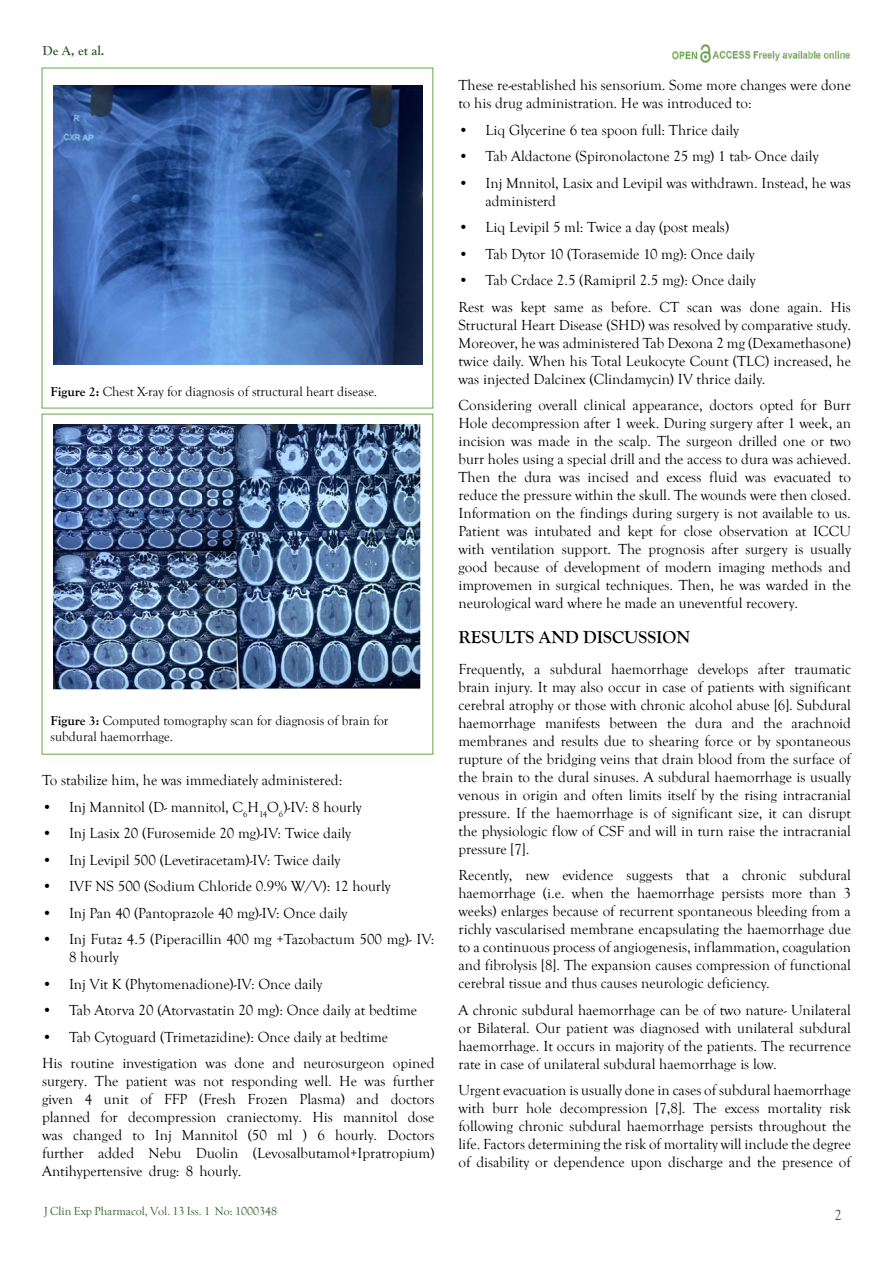
<style>
.page{position:relative;width:893px;height:1263px;background:#fff}
.page>*{position:absolute;margin:0;border:0;box-sizing:border-box;transform-origin:0 0}
.t1{font:700 18px "Goudy Old Style T";color:#000}
.Body_Text_First_Inde{font:15px/18px "Goudy Old Style T";color:#000;text-align:justify}
.t2{font:15px "Goudy Old Style T";color:#2f5b28}
.t3{font:13.5px/16.2px "Goudy Old Style T";color:#000}
.t4{font:700 13.5px "Goudy Old Style T";color:#2f5b28}
.Body_Text_First_Inde-2{font:12px "Goudy Old Style T";color:#2f5b28}
.s1{font-weight:700}
</style>
<div class="page">
<img style="left:672px;top:44px;width:178px;height:19px">
<img style="left:54px;top:86px;width:368px;height:278px">
<img style="left:54px;top:425px;width:367px;height:265px">
<p class="t4" style="left:43px;top:43px;width:64px">De A, et al.</p>
<p class="t3" style="left:50px;top:384px;width:328px"><span class="s1">Figure 2:</span> Chest X-ray for diagnosis of structural heart disease.</p>
<p class="t3" style="left:50px;top:712px;width:340px"><span class="s1">Figure 3:</span> Computed tomography scan for diagnosis of brain for subdural haemorrhage.</p>
<p class="Body_Text_First_Inde" style="left:42px;top:771px;width:302px">To stabilize him, he was immediately administered:</p>
<p class="Body_Text_First_Inde" style="left:42px;top:798px;width:321px">• Inj Mannitol (D- mannitol, C<sub>6</sub>H<sub>14</sub>O<sub>6</sub>)-IV: 8 hourly</p>
<p class="Body_Text_First_Inde" style="left:42px;top:824px;width:311px">• Inj Lasix 20 (Furosemide 20 mg)-IV: Twice daily</p>
<p class="Body_Text_First_Inde" style="left:42px;top:851px;width:300px">• Inj Levipil 500 (Levetiracetam)-IV: Twice daily</p>
<p class="Body_Text_First_Inde" style="left:42px;top:877px;width:350px">• IVF NS 500 (Sodium Chloride 0.9% W/V): 12 hourly</p>
<p class="Body_Text_First_Inde" style="left:42px;top:904px;width:307px">• Inj Pan 40 (Pantoprazole 40 mg)-IV: Once daily</p>
<p class="Body_Text_First_Inde" style="left:69px;top:930px;width:367px;text-indent:-27px">• Inj Futaz 4.5 (Piperacillin 400 mg +Tazobactum 500 mg)- IV:<br>8 hourly</p>
<p class="Body_Text_First_Inde" style="left:42px;top:975px;width:282px">• Inj Vit K (Phytomenadione)-IV: Once daily</p>
<p class="Body_Text_First_Inde" style="left:42px;top:1001px;width:377px">• Tab Atorva 20 (Atorvastatin 20 mg): Once daily at bedtime</p>
<p class="Body_Text_First_Inde" style="left:42px;top:1028px;width:348px">• Tab Cytoguard (Trimetazidine): Once daily at bedtime</p>
<p class="Body_Text_First_Inde" style="left:42px;top:1054px;width:394px">His routine investigation was done and neurosurgeon opined surgery. The patient was not responding well. He was further given 4 unit of FFP (Fresh Frozen Plasma) and doctors planned for decompression craniectomy. His mannitol dose was changed to Inj Mannitol (50 ml ) 6 hourly. Doctors further added Nebu Duolin (Levosalbutamol+Ipratropium)<br>Antihypertensive drug: 8 hourly.</p>
<p class="Body_Text_First_Inde-2" style="left:44px;top:1204px;width:234px">J Clin Exp Pharmacol, Vol. 13 Iss. 1 No: 1000348</p>
<p class="Body_Text_First_Inde" style="left:458px;top:77px;width:394px">These re-established his sensorium. Some more changes were done to his drug administration. He was introduced to:</p>
<p class="Body_Text_First_Inde" style="left:458px;top:121px;width:282px">• Liq Glycerine 6 tea spoon full: Thrice daily</p>
<p class="Body_Text_First_Inde" style="left:458px;top:148px;width:362px">• Tab Aldactone (Spironolactone 25 mg) 1 tab- Once daily</p>
<p class="Body_Text_First_Inde" style="left:485px;top:174px;width:367px;text-indent:-27px">• Inj Mnnitol, Lasix and Levipil was withdrawn. Instead, he was administerd</p>
<p class="Body_Text_First_Inde" style="left:458px;top:219px;width:272px">• Liq Levipil 5 ml: Twice a day (post meals)</p>
<p class="Body_Text_First_Inde" style="left:458px;top:245px;width:298px">• Tab Dytor 10 (Torasemide 10 mg): Once daily</p>
<p class="Body_Text_First_Inde" style="left:458px;top:272px;width:299px">• Tab Crdace 2.5 (Ramipril 2.5 mg): Once daily</p>
<p class="Body_Text_First_Inde" style="left:458px;top:298px;width:394px">Rest was kept same as before. CT scan was done again. His Structural Heart Disease (SHD) was resolved by comparative study.<br>Moreover, he was administered Tab Dexona 2 mg (Dexamethasone) twice daily. When his Total Leukocyte Count (TLC) increased, he was injected Dalcinex (Clindamycin) IV thrice daily.</p>
<p class="Body_Text_First_Inde" style="left:458px;top:397px;width:394px">Considering overall clinical appearance, doctors opted for Burr Hole decompression after 1 week. During surgery after 1 week, an incision was made in the scalp. The surgeon drilled one or two burr holes using a special drill and the access to dura was achieved.<br>Then the dura was incised and excess fluid was evacuated to reduce the pressure within the skull. The wounds were then closed.<br>Information on the findings during surgery is not available to us.<br>Patient was intubated and kept for close observation at ICCU with ventilation support. The prognosis after surgery is usually good because of development of modern imaging methods and improvemen in surgical techniques. Then, he was warded in the neurological ward where he made an uneventful recovery.</p>
<p class="t1" style="left:458px;top:627px;width:233px">RESULTS AND DISCUSSION</p>
<p class="Body_Text_First_Inde" style="left:458px;top:660px;width:394px">Frequently, a subdural haemorrhage develops after traumatic brain injury. It may also occur in case of patients with significant cerebral atrophy or those with chronic alcohol abuse [6]. Subdural haemorrhage manifests between the dura and the arachnoid membranes and results due to shearing force or by spontaneous rupture of the bridging veins that drain blood from the surface of the brain to the dural sinuses. A subdural haemorrhage is usually venous in origin and often limits itself by the rising intracranial pressure. If the haemorrhage is of significant size, it can disrupt the physiologic flow of CSF and will in turn raise the intracranial pressure [7].</p>
<p class="Body_Text_First_Inde" style="left:458px;top:866px;width:394px">Recently, new evidence suggests that a chronic subdural haemorrhage (i.e. when the haemorrhage persists more than 3 weeks) enlarges because of recurrent spontaneous bleeding from a richly vascularised membrane encapsulating the haemorrhage due to a continuous process of angiogenesis, inflammation, coagulation and fibrolysis [8]. The expansion causes compression of functional cerebral tissue and thus causes neurologic deficiency.</p>
<p class="Body_Text_First_Inde" style="left:458px;top:1001px;width:394px">A chronic subdural haemorrhage can be of two nature- Unilateral or Bilateral. Our patient was diagnosed with unilateral subdural haemorrhage. It occurs in majority of the patients. The recurrence rate in case of unilateral subdural haemorrhage is low.</p>
<p class="Body_Text_First_Inde" style="left:458px;top:1081px;width:394px">Urgent evacuation is usually done in cases of subdural haemorrhage with burr hole decompression [7,8]. The excess mortality risk following chronic subdural haemorrhage persists throughout the life. Factors determining the risk of mortality will include the degree of disability or dependence upon discharge and the presence of</p>
<p class="t2" style="left:834px;top:1207px;width:9px">2</p>
</div>
